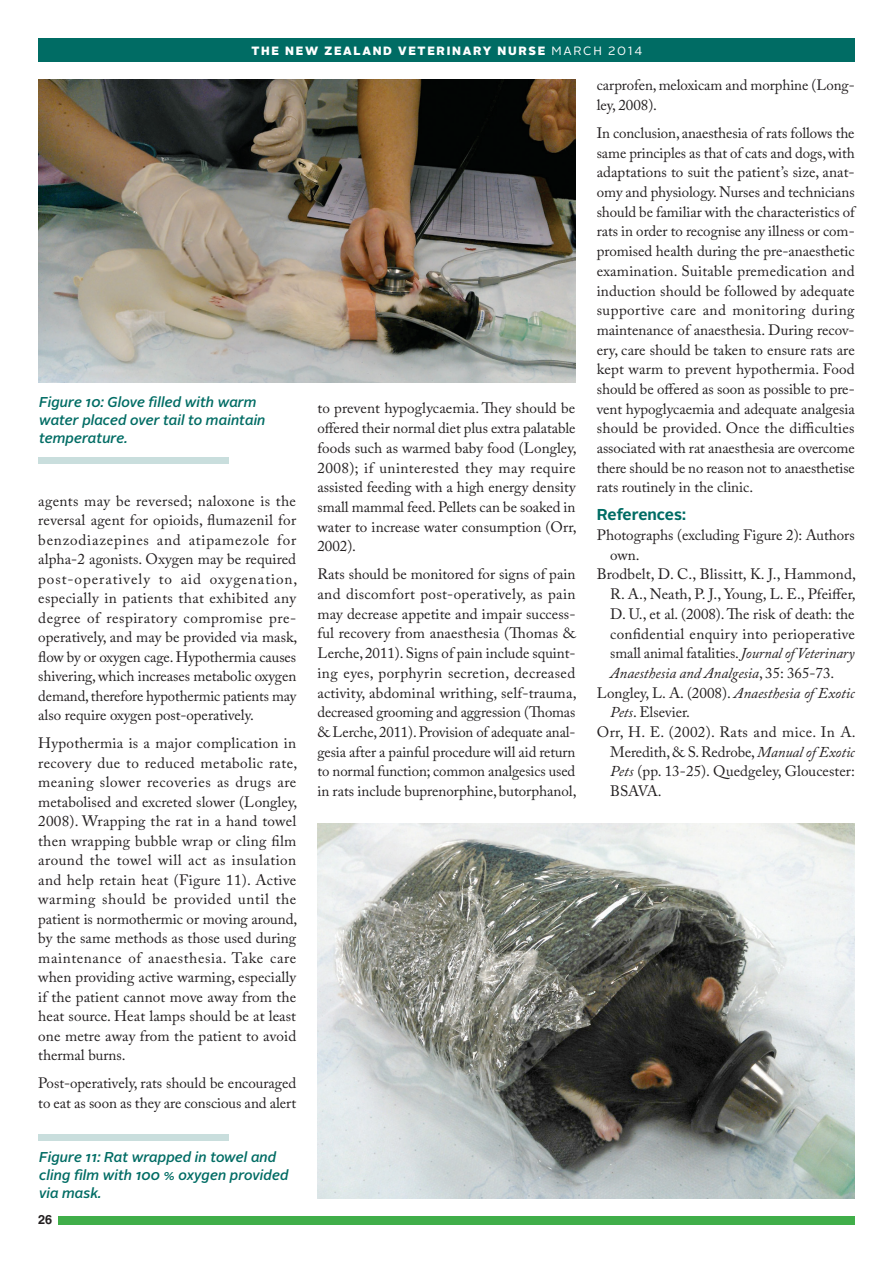
<style>
.page{position:relative;width:893px;height:1263px;background:#fff}
.page>*{position:absolute;margin:0;border:0;box-sizing:border-box;transform-origin:0 0}
.t1{font:700 15.75px "Alright Sans";color:#006c64}
.t2{font:15px/19.6px "Adobe Caslon Pro";color:#231f20;text-align:justify}
.t3{font:italic 15px "Adobe Caslon Pro";color:#231f20}
.t4{font:15px "Adobe Caslon Pro";letter-spacing:.02em;color:#231f20}
.t5{font:italic 500 14.25px/18px "Alright Sans";color:#006c64}
.t6{font:700 12.75px "Helvetica";color:#231f20}
.t7{font:900 12px "Alright Sans";letter-spacing:.14em;color:#fff}
.s1{font-weight:400}
.s2{font-style:italic}
.s3{font-style:normal}
</style>
<div class="page">
<div style="left:58px;top:1216px;width:797px;height:9px;background:#40ae49"></div>
<div style="left:38px;top:38px;width:817px;height:24px;background:#006c64"></div>
<img style="left:38px;top:79px;width:537px;height:304px">
<img style="left:317px;top:823px;width:538px;height:376px">
<div style="left:38px;top:457px;width:191px;height:6px;background:#c9dedd"></div>
<div style="left:38px;top:1135px;width:191px;height:6px;background:#c9dedd"></div>
<p class="t7" style="left:252px;top:42px;width:392px">THE NEW ZEALAND VETERINARY NURSE <span class="s1">MARCH 2014</span></p>
<p class="t5" style="left:39px;top:393px;width:228px">Figure 10: Glove filled with warm water placed over tail to maintain temperature.</p>
<p class="t2" style="left:38px;top:491px;width:261px">agents may be reversed; naloxone is the reversal agent for opioids, flumazenil for benzodiazepines and atipamezole for alpha-2 agonists. Oxygen may be required post-operatively to aid oxygenation, especially in patients that exhibited any degree of respiratory compromise pre&shy;operatively, and may be provided via mask, flow by or oxygen cage. Hypothermia causes shivering, which increases metabolic oxygen demand, therefore hypothermic patients may also require oxygen post-operatively.</p>
<p class="t2" style="left:38px;top:733px;width:261px">Hypothermia is a major complication in recovery due to reduced metabolic rate, meaning slower recoveries as drugs are metabolised and excreted slower (Longley, 2008). Wrapping the rat in a hand towel then wrapping bubble wrap or cling film around the towel will act as insulation and help retain heat (Figure 11). Active warming should be provided until the patient is normothermic or moving around, by the same methods as those used during maintenance of anaesthesia. Take care when providing active warming, especially if the patient cannot move away from the heat source. Heat lamps should be at least one metre away from the patient to avoid thermal burns.</p>
<p class="t2" style="left:38px;top:1073px;width:260px">Post-operatively, rats should be encouraged to eat as soon as they are conscious and alert</p>
<p class="t5" style="left:39px;top:1148px;width:251px">Figure 11: Rat wrapped in towel and cling film with 100 % oxygen provided via mask.</p>
<p class="t6" style="left:38px;top:1212px;width:16px">26</p>
<p class="t2" style="left:317px;top:398px;width:261px">to prevent hypoglycaemia. They should be offered their normal diet plus extra palatable foods such as warmed baby food (Longley, 2008); if uninterested they may require assisted feeding with a high energy density small mammal feed. Pellets can be soaked in water to increase water consumption (Orr, 2002).</p>
<p class="t2" style="left:317px;top:564px;width:261px">Rats should be monitored for signs of pain and discomfort post-operatively, as pain may decrease appetite and impair success&shy;ful recovery from anaesthesia (Thomas &amp; Lerche, 2011). Signs of pain include squint&shy;ing eyes, porphyrin secretion, decreased activity, abdominal writhing, self-trauma, decreased grooming and aggression (Thomas &amp; Lerche, 2011). Provision of adequate anal&shy;gesia after a painful procedure will aid return to normal function; common analgesics used in rats include buprenorphine, butorphanol,</p>
<p class="t2" style="left:597px;top:75px;width:259px">carprofen, meloxicam and morphine (Long&shy;ley, 2008).</p>
<p class="t2" style="left:597px;top:123px;width:260px">In conclusion, anaesthesia of rats follows the same principles as that of cats and dogs, with adaptations to suit the patient’s size, anat&shy;omy and physiology. Nurses and technicians should be familiar with the characteristics of rats in order to recognise any illness or com&shy;promised health during the pre-anaesthetic examination. Suitable premedication and induction should be followed by adequate supportive care and monitoring during maintenance of anaesthesia. During recov&shy;ery, care should be taken to ensure rats are kept warm to prevent hypothermia. Food should be offered as soon as possible to pre&shy;vent hypoglycaemia and adequate analgesia should be provided. Once the difficulties associated with rat anaesthesia are overcome there should be no reason not to anaesthetise rats routinely in the clinic.</p>
<p class="t1" style="left:597px;top:504px;width:91px">References:</p>
<p class="t2" style="left:597px;top:525px;width:259px">Photographs (excluding Figure 2): Authors</p>
<p class="t2" style="left:610px;top:545px;width:31px">own.</p>
<p class="t2" style="left:597px;top:564px;width:261px">Brodbelt, D. C., Blissitt, K. J., Hammond,</p>
<p class="t2" style="left:610px;top:584px;width:247px">R. A., Neath, P. J., Young, L. E., Pfeiffer,</p>
<p class="t2" style="left:610px;top:604px;width:246px">D. U., et al. (2008). The risk of death: the</p>
<p class="t2" style="left:610px;top:623px;width:246px">confidential enquiry into perioperative</p>
<p class="t2" style="left:610px;top:643px;width:246px">small animal fatalities. <span class="s2">Journal of Veterinary</span></p>
<p class="t3" style="left:610px;top:664px;width:226px">Anaesthesia and Analgesia<span class="s3">, 35: 365-73.</span></p>
<p class="t2" style="left:597px;top:682px;width:259px">Longley, L. A. (2008). <span class="s2">Anaesthesia of Exotic</span></p>
<p class="t2" style="left:610px;top:702px;width:81px"><span class="s2">Pets</span>. Elsevier.</p>
<p class="t4" style="left:597px;top:723px;width:261px">Orr, H. E. (2002). Rats and mice. In A.</p>
<p class="t2" style="left:610px;top:741px;width:246px">Meredith, &amp; S. Redrobe, <span class="s2">Manual of Exotic</span></p>
<p class="t2" style="left:610px;top:761px;width:246px"><span class="s2">Pets</span> (pp. 13-25). Quedgeley, Gloucester:</p>
<p class="t2" style="left:610px;top:781px;width:53px">BSAVA.</p>
</div>
